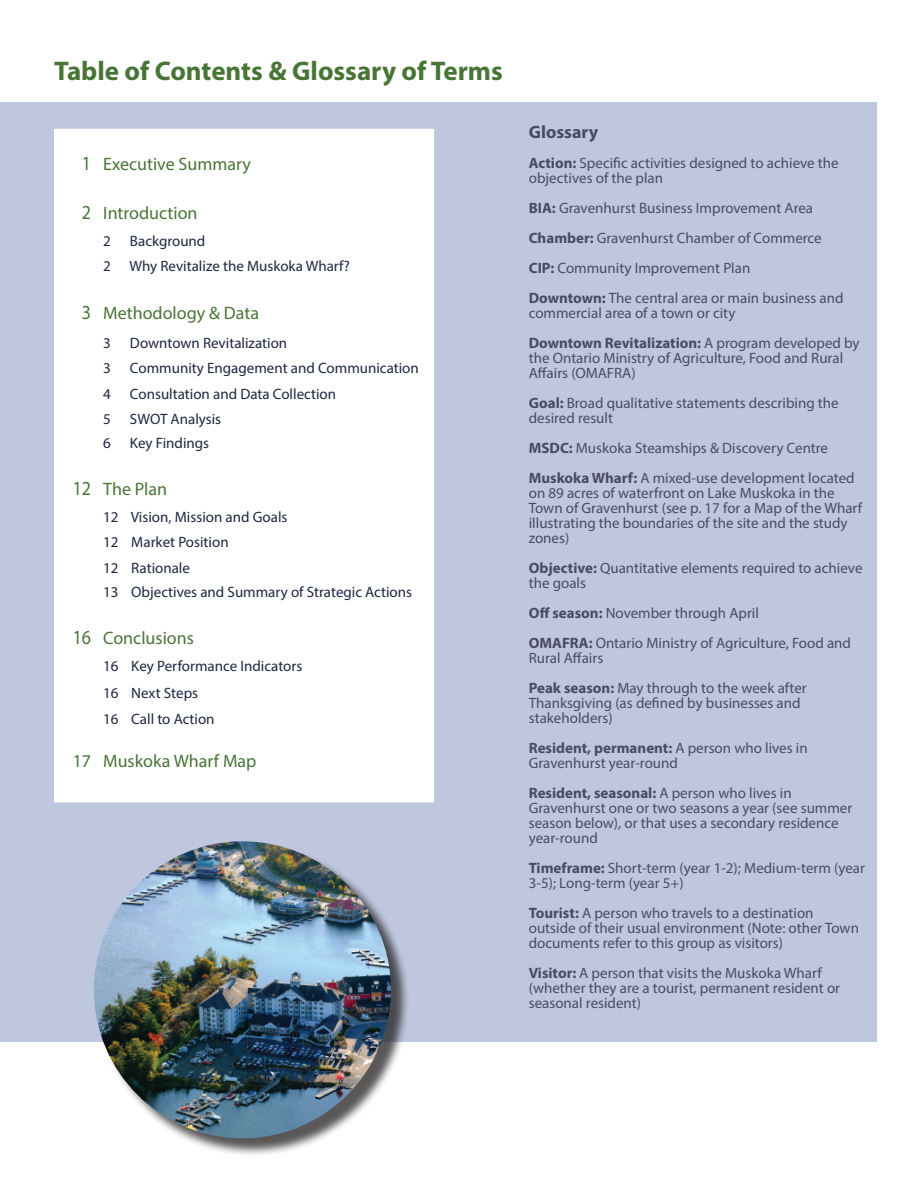
<style>
.page{position:relative;width:918px;height:1188px;background:#fff}
.page>*{position:absolute;margin:0;border:0;box-sizing:border-box;transform-origin:0 0}
.t1{font:700 27px "Myriad Pro";color:#487536}
.t2{font:19.95px "Myriad Pro";color:#fff;scale:.9 1}
.t3{font:18px "Myriad Pro";color:#487536}
.t4{font:700 18px "Myriad Pro";color:#4a4b61}
.t5{font:15px/15px "Myriad Pro";color:#4a4b61}
.t6{font:15px/25.5px "Myriad Pro";color:#1d2743}
.s1{font-size:19.95px}
.s2{font-size:15px;color:#1d2743}
.s3{font-size:19.95px;color:#fff}
.s4{font-weight:700}
</style>
<div class="page">
<div style="left:0;top:103px;width:877px;height:939px;background:#bec7de"></div>
<div style="left:54px;top:129px;width:380px;height:673px;background:#fff"></div>
<div style="left:96px;top:844px;width:313px;height:313px;background:#231f20;opacity:.75"></div>
<img style="left:94px;top:841px;width:297px;height:297px;border-radius:148px">
<h1 class="t1" style="left:54px;top:53px;width:450px">Table of Contents &amp; Glossary of Terms</h1>
<p class="t3" style="left:82px;top:153px;width:170px"><span class="s1">1</span> Executive Summary</p>
<p class="t3" style="left:82px;top:202px;width:117px"><span class="s1">2</span> Introduction</p>
<p class="t6" style="left:103px;top:228px;width:9px">2</p>
<p class="t6" style="left:103px;top:229px;width:248px;line-height:24.3px;text-indent:27px">Background<br>2 Why Revitalize the Muskoka Wharf?</p>
<p class="t3" style="left:82px;top:301px;width:179px"><span class="s1">3</span> Methodology &amp; Data</p>
<h2 class="t2" style="left:82px;top:330px;width:34px">4 <span class="s2">3</span></h2>
<p class="t6" style="left:130px;top:330px;width:159px">Downtown Revitalization</p>
<h2 class="t2" style="left:82px;top:355px;width:34px">4 <span class="s2">3</span></h2>
<p class="t6" style="left:130px;top:355px;width:290px">Community Engagement and Communication</p>
<h2 class="t2" style="left:82px;top:381px;width:34px">5 <span class="s2">4</span></h2>
<p class="t6" style="left:130px;top:381px;width:208px">Consultation and Data Collection</p>
<h2 class="t2" style="left:82px;top:406px;width:34px">8 <span class="s2">5</span></h2>
<p class="t6" style="left:130px;top:406px;width:93px">SWOT Analysis</p>
<p class="t6" style="left:103px;top:430px;width:9px">6</p>
<p class="t6" style="left:130px;top:430px;width:81px">Key Findings</p>
<p class="t3" style="left:73px;top:478px;width:96px"><span class="s1">12</span> The Plan</p>
<p class="t6" style="left:73px;top:504px;width:216px"><span class="s3">14</span> 12 Vision, Mission and Goals<br><span class="s3">14</span> 12 Market Position<br><span class="s3">14</span> 12 Rationale</p>
<p class="t6" style="left:103px;top:579px;width:310px">13 Objectives and Summary of Strategic Actions</p>
<p class="t3" style="left:73px;top:627px;width:123px"><span class="s1">16</span> Conclusions</p>
<p class="t6" style="left:103px;top:653px;width:201px;line-height:26.1px">16 Key Performance Indicators<br>16 Next Steps<br>16 Call to Action</p>
<p class="t3" style="left:73px;top:750px;width:185px">17 Muskoka Wharf Map</p>
<p class="t4" style="left:529px;top:120px;width:71px">Glossary</p>
<p class="t5" style="left:529px;top:155px;width:312px"><span class="s4">Action:</span> Specific activities designed to achieve the objectives of the plan</p>
<p class="t5" style="left:529px;top:193px;width:316px;line-height:30px"><span class="s4">BIA:</span> Gravenhurst Business Improvement Area <span class="s4">Chamber:</span> Gravenhurst Chamber of Commerce <span class="s4">CIP:</span> Community Improvement Plan<br><span class="s4">Downtown:</span> The central area or main business and</p>
<p class="t5" style="left:529px;top:298px;width:332px;line-height:30px">commercial area of a town or city<br><span class="s4">Downtown Revitalization:</span> A program developed by</p>
<p class="t5" style="left:529px;top:350px;width:316px">the Ontario Ministry of Agriculture, Food and Rural<br>Affairs (OMAFRA)</p>
<p class="t5" style="left:529px;top:395px;width:311px"><span class="s4">Goal:</span> Broad qualitative statements describing the desired result</p>
<p class="t5" style="left:529px;top:433px;width:327px;line-height:30px"><span class="s4">MSDC:</span> Muskoka Steamships &amp; Discovery Centre<br><span class="s4">Muskoka Wharf:</span> A mixed-use development located</p>
<p class="t5" style="left:529px;top:485px;width:335px">on 89 acres of waterfront on Lake Muskoka in the Town of Gravenhurst (see p. 17 for a Map of the Wharf illustrating the boundaries of the site and the study zones)</p>
<p class="t5" style="left:529px;top:560px;width:335px"><span class="s4">Objective:</span> Quantitative elements required to achieve the goals</p>
<p class="t5" style="left:529px;top:598px;width:324px;line-height:30px"><span class="s4">Off season:</span> November through April<br><span class="s4">OMAFRA:</span> Ontario Ministry of Agriculture, Food and</p>
<p class="t5" style="left:529px;top:643px;width:280px;line-height:30px">Rural Affairs<br><span class="s4">Peak season:</span> May through to the week after</p>
<p class="t5" style="left:529px;top:695px;width:273px">Thanksgiving (as defined by businesses and stakeholders)</p>
<p class="t5" style="left:529px;top:740px;width:280px"><span class="s4">Resident, permanent:</span> A person who lives in<br>Gravenhurst year-round</p>
<p class="t5" style="left:529px;top:785px;width:325px"><span class="s4">Resident, seasonal:</span> A person who lives in Gravenhurst one or two seasons a year (see summer season below), or that uses a secondary residence year-round</p>
<p class="t5" style="left:529px;top:860px;width:338px"><span class="s4">Timeframe:</span> Short-term (year 1-2); Medium-term (year<br>3-5); Long-term (year 5+)</p>
<p class="t5" style="left:529px;top:905px;width:332px"><span class="s4">Tourist:</span> A person who travels to a destination outside of their usual environment (Note: other Town documents refer to this group as visitors)</p>
<p class="t5" style="left:529px;top:965px;width:313px"><span class="s4">Visitor:</span> A person that visits the Muskoka Wharf (whether they are a tourist, permanent resident or seasonal resident)</p>
</div>
